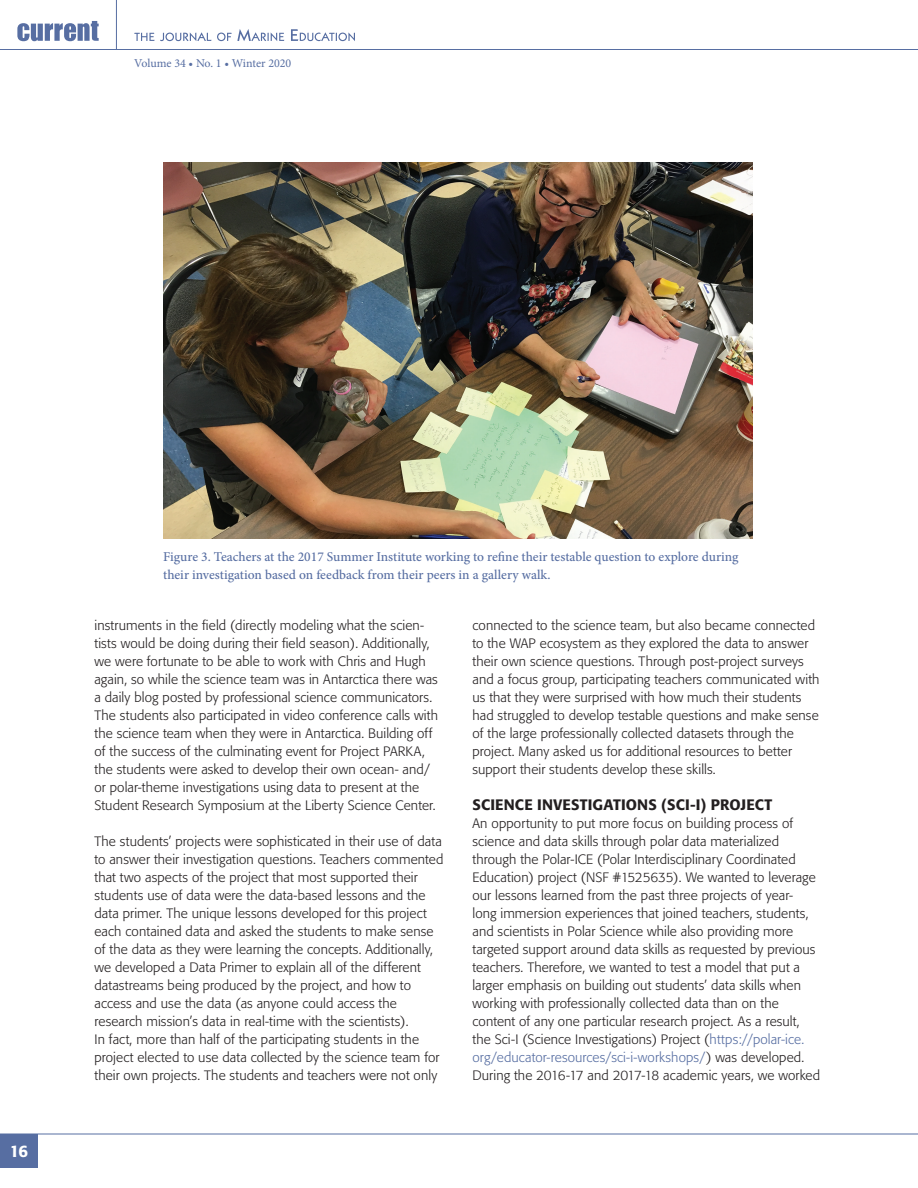
<style>
.page{position:relative;width:918px;height:1188px;background:#fff}
.page>*{position:absolute;margin:0;border:0;box-sizing:border-box;transform-origin:0 0}
.t1{font:500 16.5px "Formata";color:#fff}
.N-subhead_1{font:500 15px "Formata";letter-spacing:.015em;color:#231f20}
.N-body2{font:300 13.5px/18px "Formata";letter-spacing:.005em;color:#231f20}
.N-caption{font:500 13.5px/18px "Minion Pro";color:#576ea2}
.t2{font:12px "Minion Pro";letter-spacing:-.005em;color:#576ea2}
.s1{color:#576ea2}
</style>
<div class="page">
<hr style="left:0;top:49px;width:918px;height:1px;background:#576ea2">
<hr style="left:116px;top:0;width:1px;height:50px;background:#576ea2">
<hr style="left:0;top:1134px;width:918px;height:1px;background:#576ea2">
<div style="left:0;top:1134px;width:38px;height:34px;background:#576ea2"></div>
<svg style="left:134px;top:29px;width:221px;height:12px"></svg>
<svg style="left:17px;top:21px;width:82px;height:20px"></svg>
<img style="left:163px;top:162px;width:590px;height:376px">
<p class="t2" style="left:134px;top:55px;width:159px">Volume 34 • No. 1 • Winter 2020</p>
<p class="t1" style="left:10px;top:1141px;width:20px">16</p>
<p class="N-caption" style="left:163px;top:548px;width:577px">Figure 3. Teachers at the 2017 Summer Institute working to refine their testable question to explore during their investigation based on feedback from their peers in a gallery walk.</p>
<p class="N-body2" style="left:94px;top:616px;width:345px">instruments in the field (directly modeling what the scien&shy;tists would be doing during their field season). Additionally, we were fortunate to be able to work with Chris and Hugh again, so while the science team was in Antarctica there was a daily blog posted by professional science communicators.<br>The students also participated in video conference calls with the science team when they were in Antarctica. Building off of the success of the culminating event for Project PARKA, the students were asked to develop their own ocean- and/ or polar-theme investigations using data to present at the Student Research Symposium at the Liberty Science Center.</p>
<p class="N-body2" style="left:94px;top:832px;width:350px">The students’ projects were sophisticated in their use of data to answer their investigation questions. Teachers commented that two aspects of the project that most supported their students use of data were the data-based lessons and the data primer. The unique lessons developed for this project each contained data and asked the students to make sense of the data as they were learning the concepts. Additionally, we developed a Data Primer to explain all of the different datastreams being produced by the project, and how to access and use the data (as anyone could access the research mission’s data in real-time with the scientists).<br>In fact, more than half of the participating students in the project elected to use data collected by the science team for their own projects. The students and teachers were not only</p>
<p class="N-body2" style="left:472px;top:616px;width:349px">connected to the science team, but also became connected to the WAP ecosystem as they explored the data to answer their own science questions. Through post-project surveys and a focus group, participating teachers communicated with us that they were surprised with how much their students had struggled to develop testable questions and make sense of the large professionally collected datasets through the project. Many asked us for additional resources to better support their students develop these skills.</p>
<p class="N-subhead_1" style="left:472px;top:795px;width:301px">SCIENCE INVESTIGATIONS (SCI-I) PROJECT</p>
<p class="N-body2" style="left:472px;top:814px;width:349px">An opportunity to put more focus on building process of science and data skills through polar data materialized through the Polar-ICE (Polar Interdisciplinary Coordinated Education) project (NSF #1525635). We wanted to leverage our lessons learned from the past three projects of year&shy;long immersion experiences that joined teachers, students, and scientists in Polar Science while also providing more targeted support around data skills as requested by previous teachers. Therefore, we wanted to test a model that put a larger emphasis on building out students’ data skills when working with professionally collected data than on the content of any one particular research project. As a result, the Sci-I (Science Investigations) Project (<span class="s1">https://polar-ice. org/educator-resources/sci-i-workshops/</span>) was developed.<br>During the 2016-17 and 2017-18 academic years, we worked</p>
</div>
